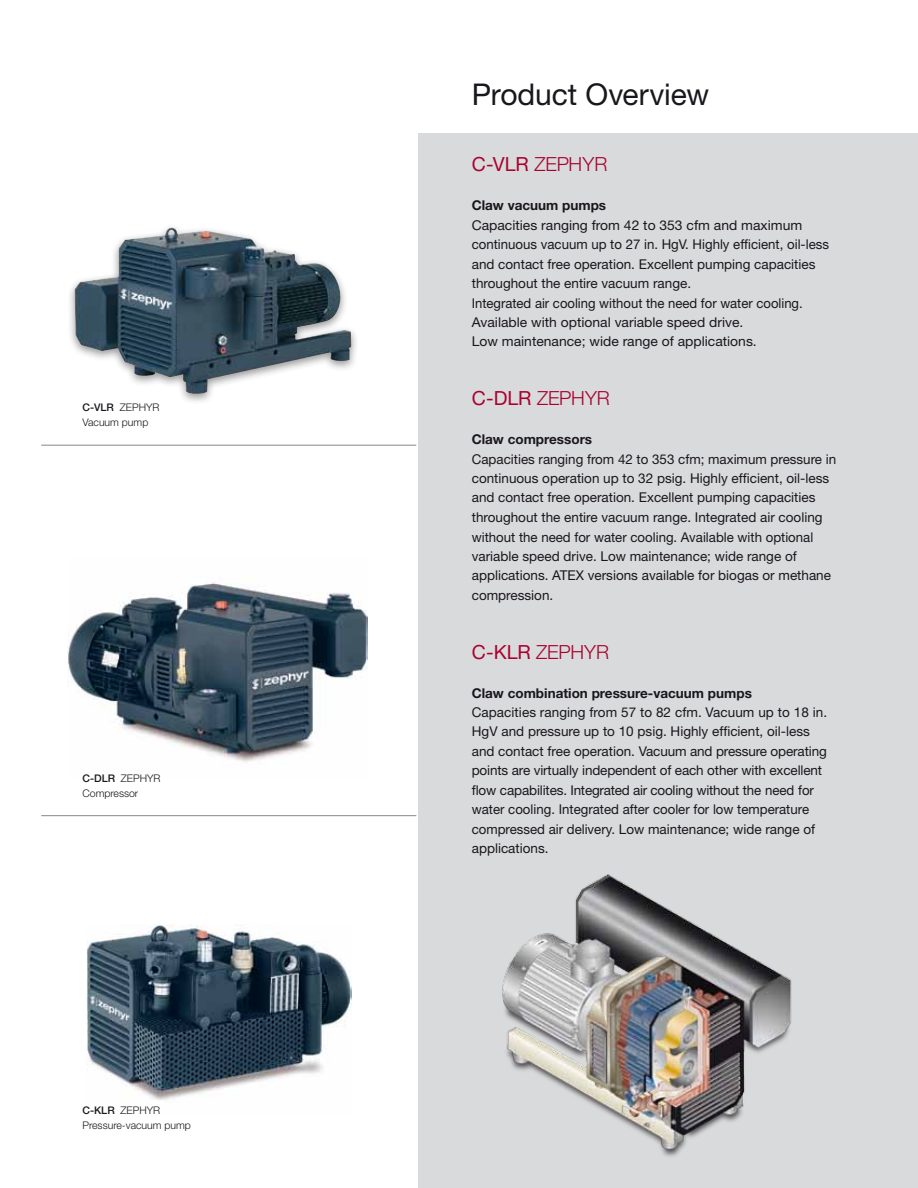
<style>
.page{position:relative;width:918px;height:1188px;background:#fff}
.page>*{position:absolute;margin:0;border:0;box-sizing:border-box;transform-origin:0 0}
.t1{font:30px "Helvetica Neue";letter-spacing:-.005em;color:#1a171c}
.t2{font:300 19.5px "Helvetica Neue";letter-spacing:-.01em;color:#a90230}
.t3{font:13.5px/19.5px "Helvetica Neue";color:#1a171c}
.t4{font:700 13.5px "Helvetica Neue";color:#1a171c}
.t5{font:300 10.5px/15px "Helvetica Neue";color:#1a171c}
.s1{font-weight:500}
.s2{font-weight:400}
</style>
<div class="page">
<div style="left:418px;top:134px;width:500px;height:1054px;background:#d9dadb"></div>
<div style="left:66px;top:222px;width:293px;height:183px;background:#1a171c;opacity:.45"></div>
<img style="left:75px;top:228px;width:276px;height:166px">
<hr style="left:41px;top:445px;width:375px;height:1px;background:#87888a">
<hr style="left:41px;top:815px;width:375px;height:1px;background:#87888a">
<img style="left:87px;top:924px;width:265px;height:176px">
<img style="left:68px;top:582px;width:299px;height:180px">
<img style="left:502px;top:874px;width:290px;height:283px">
<p class="t5" style="left:82px;top:400px;width:79px"><span class="s1">C-VLR</span> ZEPHYR<br>Vacuum pump</p>
<p class="t5" style="left:82px;top:770px;width:80px"><span class="s1">C-DLR</span> ZEPHYR<br>Compressor</p>
<p class="t5" style="left:82px;top:1102px;width:110px"><span class="s1">C-KLR</span> ZEPHYR<br>Pressure-vacuum pump</p>
<h1 class="t1" style="left:472px;top:76px;width:239px">Product Overview</h1>
<h2 class="t2" style="left:472px;top:152px;width:137px"><span class="s2">C-VLR</span> ZEPHYR</h2>
<p class="t4" style="left:472px;top:197px;width:136px">Claw vacuum pumps</p>
<p class="t3" style="left:472px;top:215px;width:359px">Capacities ranging from 42 to 353 cfm and maximum continuous vacuum up to 27 in. HgV. Highly efficient, oil-less and contact free operation. Excellent pumping capacities throughout the entire vacuum range.<br>Integrated air cooling without the need for water cooling.<br>Available with optional variable speed drive.<br>Low maintenance; wide range of applications.</p>
<h2 class="t2" style="left:472px;top:386px;width:140px"><span class="s2">C-DLR</span> ZEPHYR</h2>
<p class="t4" style="left:472px;top:431px;width:122px">Claw compressors</p>
<p class="t3" style="left:472px;top:449px;width:366px">Capacities ranging from 42 to 353 cfm; maximum pressure in continuous operation up to 32 psig. Highly efficient, oil-less and contact free operation. Excellent pumping capacities throughout the entire vacuum range. Integrated air cooling without the need for water cooling. Available with optional variable speed drive. Low maintenance; wide range of applications. ATEX versions available for biogas or methane compression.</p>
<h2 class="t2" style="left:472px;top:640px;width:139px"><span class="s2">C-KLR</span> ZEPHYR</h2>
<p class="t4" style="left:472px;top:684px;width:282px">Claw combination pressure-vacuum pumps</p>
<p class="t3" style="left:472px;top:702px;width:357px">Capacities ranging from 57 to 82 cfm. Vacuum up to 18 in.<br>HgV and pressure up to 10 psig. Highly efficient, oil-less and contact free operation. Vacuum and pressure operating points are virtually independent of each other with excellent flow capabilites. Integrated air cooling without the need for water cooling. Integrated after cooler for low temperature compressed air delivery. Low maintenance; wide range of applications.</p>
</div>
